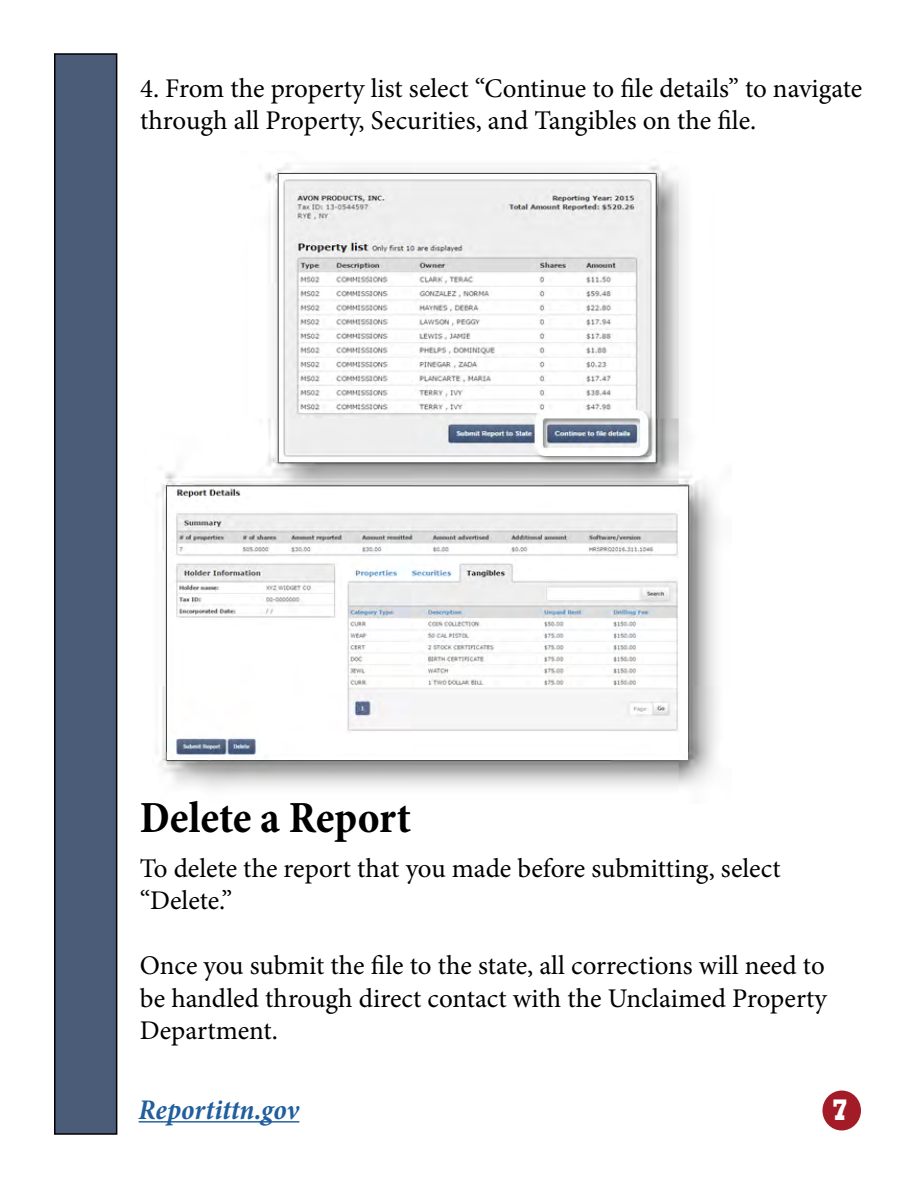
<style>
.page{position:relative;width:918px;height:1188px;background:#fff}
.page>*{position:absolute;margin:0;border:0;box-sizing:border-box;transform-origin:0 0}
.t1{font:700 condensed 45px "Minion Pro";color:#000}
.t2{font:800 30.6px "Rockwell";color:#fff;scale:.77 1}
.t3{font:italic 700 condensed 28.8px "Minion Pro";color:#215e9e}
.t4{font:27px/32.4px "Minion Pro";color:#000}
</style>
<div class="page">
<hr style="left:139px;top:1121px;width:160px;height:2px;background:#215e9e">
<img style="left:156px;top:163px;width:562px;height:626px">
<div style="left:55px;top:54px;width:62px;height:1080px;background:#4b5c79"></div>
<div style="left:54px;top:53px;width:63px;height:1082px;border:2px solid #000"></div>
<div style="left:822px;top:1091px;width:39px;height:39px;background:#a41b28;border-radius:50%"></div>
<p class="t4" style="left:140px;top:72px;width:724px">4. From the property list select “Continue to file details” to navigate through all Property, Securities, and Tangibles on the file.</p>
<h1 class="t1" style="left:140px;top:787px;width:273px">Delete a Report</h1>
<p class="t4" style="left:140px;top:852px;width:642px">To delete the report that you made before submitting, select “Delete.”</p>
<p class="t4" style="left:140px;top:950px;width:689px;text-align:justify">Once you submit the file to the state, all corrections will need to be handled through direct contact with the Unclaimed Property Department.</p>
<p class="t3" style="left:139px;top:1090px;width:162px">Reportittn.gov</p>
<p class="t2" style="left:832px;top:1092px;width:23px">7</p>
</div>
